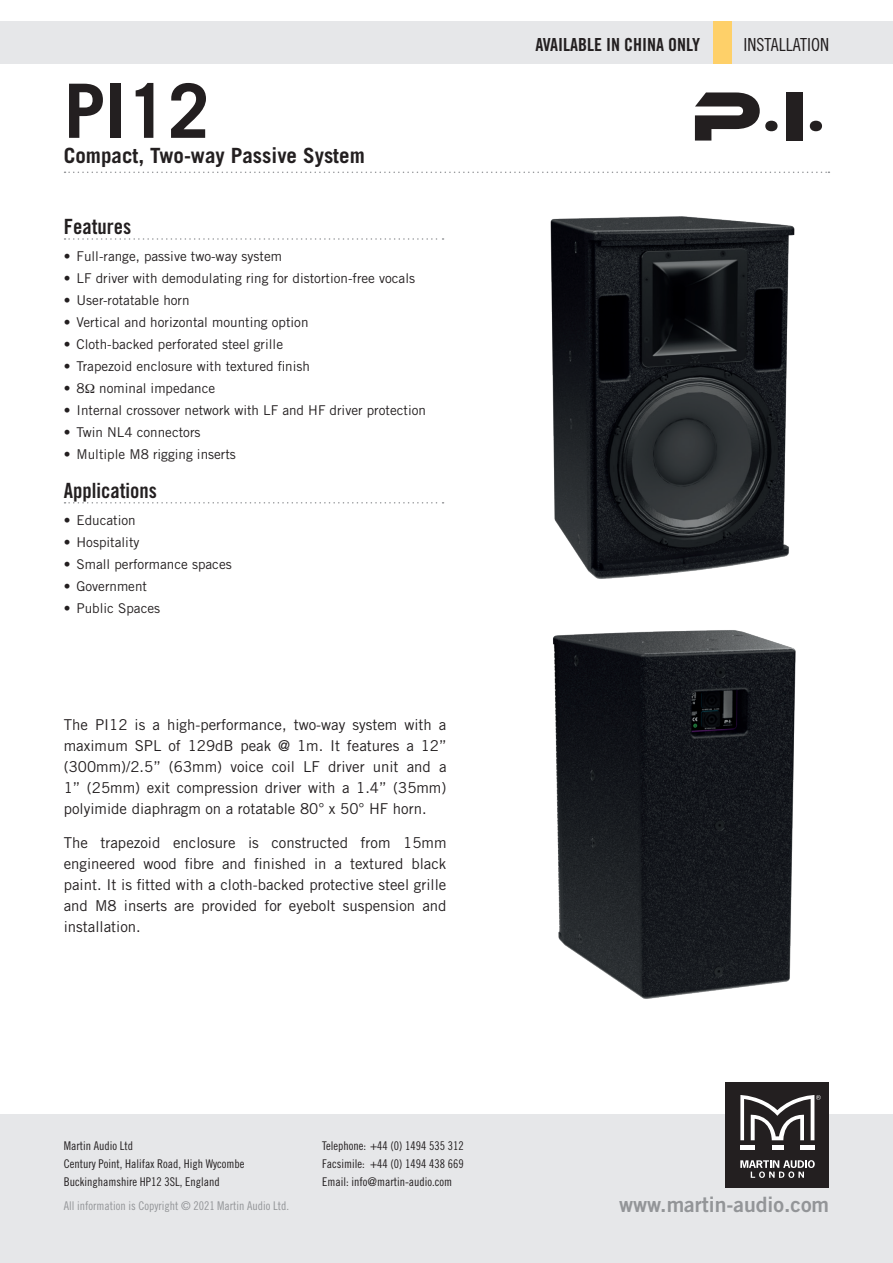
<style>
.page{position:relative;width:893px;height:1263px;background:#fff}
.page>*{position:absolute;margin:0;border:0;box-sizing:border-box;transform-origin:0 0}
.t1{font:700 75px "Trade Gothic";color:#231f20}
.t2{font:21.15px "Trade Gothic Bold Two";color:#939598}
.t3{font:700 21px "Trade Gothic";color:#231f20}
.t4{font:21px "Trade Gothic Bold Cond Twenty";color:#231f20}
.t5{font:18px "Trade Gothic Bold Cond Twenty";color:#231f20}
.t6{font:18px "Trade Gothic Cond Eighteen";color:#231f20}
.t7{font:15px/21px "Trade Gothic";color:#231f20;text-align:justify}
.t8{font:13.5px "Trade Gothic";color:#231f20}
.t9{font:12px/18px "Trade Gothic Cond Eighteen";color:#231f20}
.t10{font:12px "Trade Gothic Cond Eighteen";color:#939598}
</style>
<div class="page">
<div style="left:0;top:21px;width:893px;height:43px;background:#e6e7e9"></div>
<svg style="left:65px;top:172px;width:764px;height:1px"></svg>
<div style="left:0;top:1114px;width:893px;height:149px;background:#e6e7e9"></div>
<div style="left:725px;top:1082px;width:104px;height:105px;background:#231f20"></div>
<div style="left:740px;top:1145px;width:15px;height:5px;background:#fff"></div>
<div style="left:800px;top:1145px;width:14px;height:5px;background:#fff"></div>
<div style="left:772px;top:1145px;width:11px;height:5px;background:#fff"></div>
<svg style="left:740px;top:1160px;width:75px;height:18px"></svg>
<svg style="left:740px;top:1095px;width:81px;height:45px"></svg>
<div style="left:713px;top:21px;width:18px;height:43px;background:#fed069"></div>
<svg style="left:695px;top:92px;width:65px;height:49px"></svg>
<div style="left:765px;top:121px;width:12px;height:10px;background:#231f20;border-radius:50%"></div>
<div style="left:810px;top:121px;width:12px;height:10px;background:#231f20;border-radius:50%"></div>
<div style="left:786px;top:92px;width:17px;height:49px;background:#231f20"></div>
<svg style="left:65px;top:238px;width:379px;height:2px"></svg>
<svg style="left:65px;top:502px;width:379px;height:1px"></svg>
<img style="left:550px;top:216px;width:245px;height:363px">
<img style="left:553px;top:630px;width:243px;height:369px">
<h1 class="t1" style="left:64px;top:65px;width:147px">PI12</h1>
<h3 class="t3" style="left:64px;top:143px;width:303px">Compact, Two-way Passive System</h3>
<h3 class="t4" style="left:64px;top:214px;width:69px">Features</h3>
<p class="t8" style="left:64px;top:248px;width:220px">• Full-range, passive two-way system</p>
<p class="t8" style="left:64px;top:270px;width:353px">• LF driver with demodulating ring for distortion-free vocals</p>
<p class="t8" style="left:64px;top:292px;width:127px">• User-rotatable horn</p>
<p class="t8" style="left:64px;top:314px;width:246px">• Vertical and horizontal mounting option</p>
<p class="t8" style="left:64px;top:336px;width:221px">• Cloth-backed perforated steel grille</p>
<p class="t8" style="left:64px;top:358px;width:248px">• Trapezoid enclosure with textured finish</p>
<p class="t8" style="left:64px;top:380px;width:153px">• 8 nominal impedance</p>
<p class="t8" style="left:64px;top:402px;width:364px">• Internal crossover network with LF and HF driver protection</p>
<p class="t8" style="left:64px;top:424px;width:138px">• Twin NL4 connectors</p>
<p class="t8" style="left:64px;top:446px;width:174px">• Multiple M8 rigging inserts</p>
<h3 class="t4" style="left:64px;top:477px;width:95px">Applications</h3>
<p class="t8" style="left:64px;top:512px;width:74px">• Education</p>
<p class="t8" style="left:64px;top:534px;width:77px">• Hospitality</p>
<p class="t8" style="left:64px;top:556px;width:169px">• Small performance spaces</p>
<p class="t8" style="left:64px;top:578px;width:85px">• Government</p>
<p class="t8" style="left:64px;top:600px;width:98px">• Public Spaces</p>
<p class="t7" style="left:64px;top:714px;width:384px">The PI12 is a high-performance, two-way system with a maximum SPL of 129dB peak @ 1m. It features a 12” (300mm)/2.5” (63mm) voice coil LF driver unit and a 1” (25mm) exit compression driver with a 1.4” (35mm) polyimide diaphragm on a rotatable 80° x 50° HF horn.</p>
<p class="t7" style="left:64px;top:831px;width:384px">The trapezoid enclosure is constructed from 15mm engineered wood fibre and finished in a textured black paint. It is fitted with a cloth-backed protective steel grille and M8 inserts are provided for eyebolt suspension and installation.</p>
<p class="t5" style="left:536px;top:34px;width:166px">AVAILABLE IN CHINA ONLY</p>
<p class="t6" style="left:743px;top:34px;width:87px">INSTALLATION</p>
<p class="t9" style="left:64px;top:1136px;width:182px">Martin Audio Ltd<br>Century Point, Halifax Road, High Wycombe<br>Buckinghamshire HP12 3SL, England</p>
<p class="t10" style="left:64px;top:1198px;width:227px">All information is Copyright © 2021 Martin Audio Ltd.</p>
<p class="t9" style="left:322px;top:1136px;width:143px;text-align:justify">Telephone: +44 (0) 1494 535 312<br>Facsimile: +44 (0) 1494 438 669<br>Email: info@martin-audio.com</p>
<h2 class="t2" style="left:619px;top:1191px;width:212px">www.martin-audio.com</h2>
</div>
